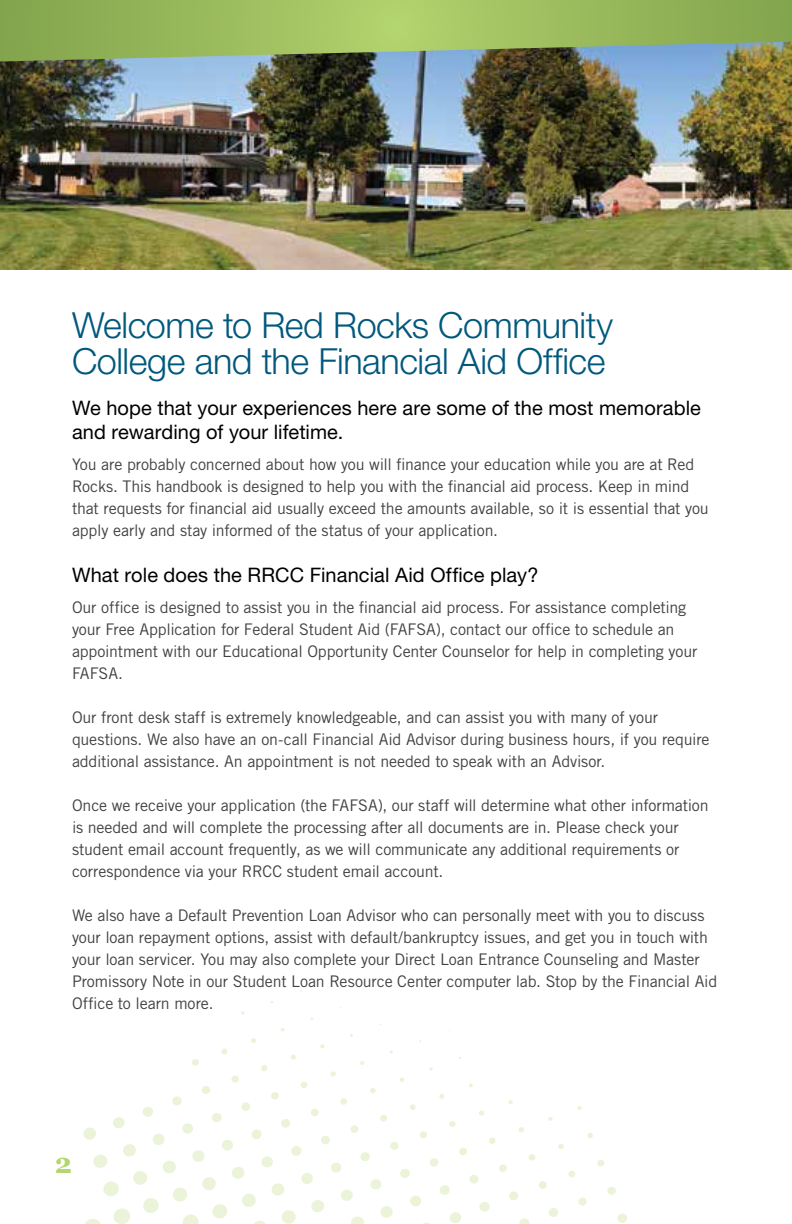
<style>
.page{position:relative;width:792px;height:1224px;background:#fff}
.page>*{position:absolute;margin:0;border:0;box-sizing:border-box;transform-origin:0 0}
.t1{font:300 36px/36px "Helvetica Neue LT Std";letter-spacing:-.015em;color:#00587c}
.t2{font:700 28px "Georgia";color:#b4d66f}
.t3{font:20px/24px "Helvetica Neue LT Std";letter-spacing:.005em;color:#000}
.t4{font:16px/22px "Trade Gothic LT Std";letter-spacing:-.01em;color:#414042}
</style>
<div class="page">
<svg style="left:617px;top:1213px;width:10px;height:10px"></svg>
<svg style="left:607px;top:1186px;width:9px;height:9px"></svg>
<svg style="left:597px;top:1160px;width:8px;height:7px"></svg>
<svg style="left:587px;top:1132px;width:6px;height:7px"></svg>
<svg style="left:577px;top:1106px;width:5px;height:4px"></svg>
<svg style="left:578px;top:1197px;width:9px;height:9px"></svg>
<svg style="left:568px;top:1170px;width:8px;height:8px"></svg>
<div style="left:558px;top:1143px;width:6px;height:7px;background:#ebf4d9;border-radius:2px"></div>
<svg style="left:548px;top:1117px;width:5px;height:4px"></svg>
<svg style="left:549px;top:1208px;width:9px;height:9px"></svg>
<svg style="left:539px;top:1181px;width:8px;height:8px"></svg>
<svg style="left:528px;top:1154px;width:8px;height:7px"></svg>
<svg style="left:518px;top:1127px;width:6px;height:6px"></svg>
<svg style="left:508px;top:1100px;width:5px;height:4px"></svg>
<svg style="left:519px;top:1218px;width:11px;height:6px"></svg>
<svg style="left:509px;top:1191px;width:9px;height:9px"></svg>
<svg style="left:499px;top:1164px;width:8px;height:8px"></svg>
<svg style="left:489px;top:1137px;width:7px;height:7px"></svg>
<svg style="left:479px;top:1110px;width:5px;height:6px"></svg>
<svg style="left:469px;top:1083px;width:4px;height:5px"></svg>
<svg style="left:479px;top:1202px;width:11px;height:10px"></svg>
<svg style="left:469px;top:1175px;width:10px;height:9px"></svg>
<svg style="left:459px;top:1148px;width:8px;height:7px"></svg>
<svg style="left:449px;top:1121px;width:7px;height:6px"></svg>
<svg style="left:439px;top:1094px;width:5px;height:5px"></svg>
<svg style="left:429px;top:1067px;width:4px;height:4px"></svg>
<svg style="left:450px;top:1212px;width:11px;height:11px"></svg>
<svg style="left:440px;top:1185px;width:10px;height:10px"></svg>
<svg style="left:430px;top:1158px;width:9px;height:9px"></svg>
<svg style="left:420px;top:1131px;width:7px;height:8px"></svg>
<svg style="left:409px;top:1104px;width:7px;height:7px"></svg>
<svg style="left:399px;top:1077px;width:6px;height:5px"></svg>
<svg style="left:410px;top:1195px;width:11px;height:12px"></svg>
<svg style="left:400px;top:1169px;width:10px;height:9px"></svg>
<svg style="left:390px;top:1142px;width:9px;height:8px"></svg>
<svg style="left:380px;top:1115px;width:7px;height:7px"></svg>
<svg style="left:370px;top:1088px;width:6px;height:6px"></svg>
<svg style="left:360px;top:1061px;width:4px;height:4px"></svg>
<svg style="left:380px;top:1206px;width:13px;height:12px"></svg>
<svg style="left:370px;top:1179px;width:11px;height:11px"></svg>
<svg style="left:360px;top:1152px;width:10px;height:9px"></svg>
<svg style="left:350px;top:1125px;width:9px;height:8px"></svg>
<svg style="left:340px;top:1098px;width:7px;height:7px"></svg>
<svg style="left:330px;top:1071px;width:6px;height:6px"></svg>
<svg style="left:320px;top:1044px;width:5px;height:5px"></svg>
<svg style="left:351px;top:1216px;width:13px;height:8px"></svg>
<svg style="left:341px;top:1189px;width:12px;height:12px"></svg>
<svg style="left:331px;top:1162px;width:11px;height:11px"></svg>
<svg style="left:321px;top:1135px;width:9px;height:10px"></svg>
<svg style="left:311px;top:1108px;width:8px;height:8px"></svg>
<svg style="left:301px;top:1081px;width:7px;height:7px"></svg>
<svg style="left:290px;top:1054px;width:6px;height:6px"></svg>
<svg style="left:280px;top:1028px;width:5px;height:4px"></svg>
<svg style="left:311px;top:1200px;width:13px;height:12px"></svg>
<svg style="left:301px;top:1173px;width:12px;height:11px"></svg>
<svg style="left:291px;top:1146px;width:11px;height:10px"></svg>
<svg style="left:281px;top:1119px;width:9px;height:9px"></svg>
<svg style="left:271px;top:1092px;width:8px;height:8px"></svg>
<svg style="left:261px;top:1065px;width:7px;height:6px"></svg>
<svg style="left:251px;top:1038px;width:5px;height:5px"></svg>
<svg style="left:241px;top:1011px;width:4px;height:4px"></svg>
<svg style="left:281px;top:1210px;width:15px;height:14px"></svg>
<svg style="left:271px;top:1183px;width:13px;height:13px"></svg>
<svg style="left:261px;top:1156px;width:12px;height:12px"></svg>
<svg style="left:251px;top:1129px;width:11px;height:10px"></svg>
<svg style="left:241px;top:1102px;width:9px;height:9px"></svg>
<svg style="left:231px;top:1075px;width:8px;height:8px"></svg>
<svg style="left:221px;top:1048px;width:7px;height:7px"></svg>
<svg style="left:254px;top:1221px;width:12px;height:3px"></svg>
<svg style="left:242px;top:1194px;width:14px;height:13px"></svg>
<svg style="left:232px;top:1167px;width:13px;height:12px"></svg>
<svg style="left:222px;top:1140px;width:11px;height:11px"></svg>
<svg style="left:212px;top:1113px;width:10px;height:9px"></svg>
<svg style="left:202px;top:1086px;width:8px;height:8px"></svg>
<svg style="left:192px;top:1059px;width:7px;height:7px"></svg>
<svg style="left:212px;top:1204px;width:15px;height:15px"></svg>
<svg style="left:202px;top:1177px;width:14px;height:13px"></svg>
<svg style="left:192px;top:1150px;width:13px;height:12px"></svg>
<svg style="left:182px;top:1123px;width:11px;height:11px"></svg>
<svg style="left:172px;top:1096px;width:10px;height:10px"></svg>
<svg style="left:183px;top:1214px;width:16px;height:10px"></svg>
<svg style="left:173px;top:1187px;width:14px;height:15px"></svg>
<svg style="left:163px;top:1161px;width:13px;height:13px"></svg>
<svg style="left:153px;top:1134px;width:12px;height:11px"></svg>
<svg style="left:142px;top:1107px;width:11px;height:10px"></svg>
<svg style="left:143px;top:1198px;width:16px;height:15px"></svg>
<svg style="left:133px;top:1171px;width:15px;height:14px"></svg>
<svg style="left:123px;top:1144px;width:13px;height:13px"></svg>
<svg style="left:113px;top:1117px;width:12px;height:11px"></svg>
<svg style="left:113px;top:1208px;width:17px;height:16px"></svg>
<svg style="left:103px;top:1181px;width:16px;height:15px"></svg>
<svg style="left:93px;top:1154px;width:15px;height:14px"></svg>
<svg style="left:83px;top:1127px;width:13px;height:13px"></svg>
<svg style="left:85px;top:1219px;width:16px;height:5px"></svg>
<img style="left:0;top:62px;width:792px;height:207px">
<svg style="left:0;top:0;width:792px;height:62px;background:#92b165"></svg>
<h1 class="t1" style="left:72px;top:307px;width:543px">Welcome to Red Rocks Community<br>College and the Financial Aid Office</h1>
<p class="t3" style="left:72px;top:396px;width:631px">We hope that your experiences here are some of the most memorable and rewarding of your lifetime.</p>
<p class="t4" style="left:72px;top:453px;width:638px">You are probably concerned about how you will finance your education while you are at Red Rocks. This handbook is designed to help you with the financial aid process. Keep in mind that requests for financial aid usually exceed the amounts available, so it is essential that you apply early and stay informed of the status of your application.</p>
<p class="t3" style="left:72px;top:563px;width:468px">What role does the RRCC Financial Aid Office play?</p>
<p class="t4" style="left:72px;top:596px;width:627px">Our office is designed to assist you in the financial aid process. For assistance completing your Free Application for Federal Student Aid (FAFSA), contact our office to schedule an appointment with our Educational Opportunity Center Counselor for help in completing your FAFSA.</p>
<p class="t4" style="left:72px;top:706px;width:639px">Our front desk staff is extremely knowledgeable, and can assist you with many of your questions. We also have an on-call Financial Aid Advisor during business hours, if you require additional assistance. An appointment is not needed to speak with an Advisor.</p>
<p class="t4" style="left:72px;top:794px;width:638px">Once we receive your application (the FAFSA), our staff will determine what other information is needed and will complete the processing after all documents are in. Please check your student email account frequently, as we will communicate any additional requirements or correspondence via your RRCC student email account.</p>
<p class="t4" style="left:72px;top:904px;width:647px">We also have a Default Prevention Loan Advisor who can personally meet with you to discuss your loan repayment options, assist with default/bankruptcy issues, and get you in touch with your loan servicer. You may also complete your Direct Loan Entrance Counseling and Master Promissory Note in our Student Loan Resource Center computer lab. Stop by the Financial Aid Office to learn more.</p>
<h2 class="t2" style="left:55px;top:1142px;width:19px">2</h2>
</div>
